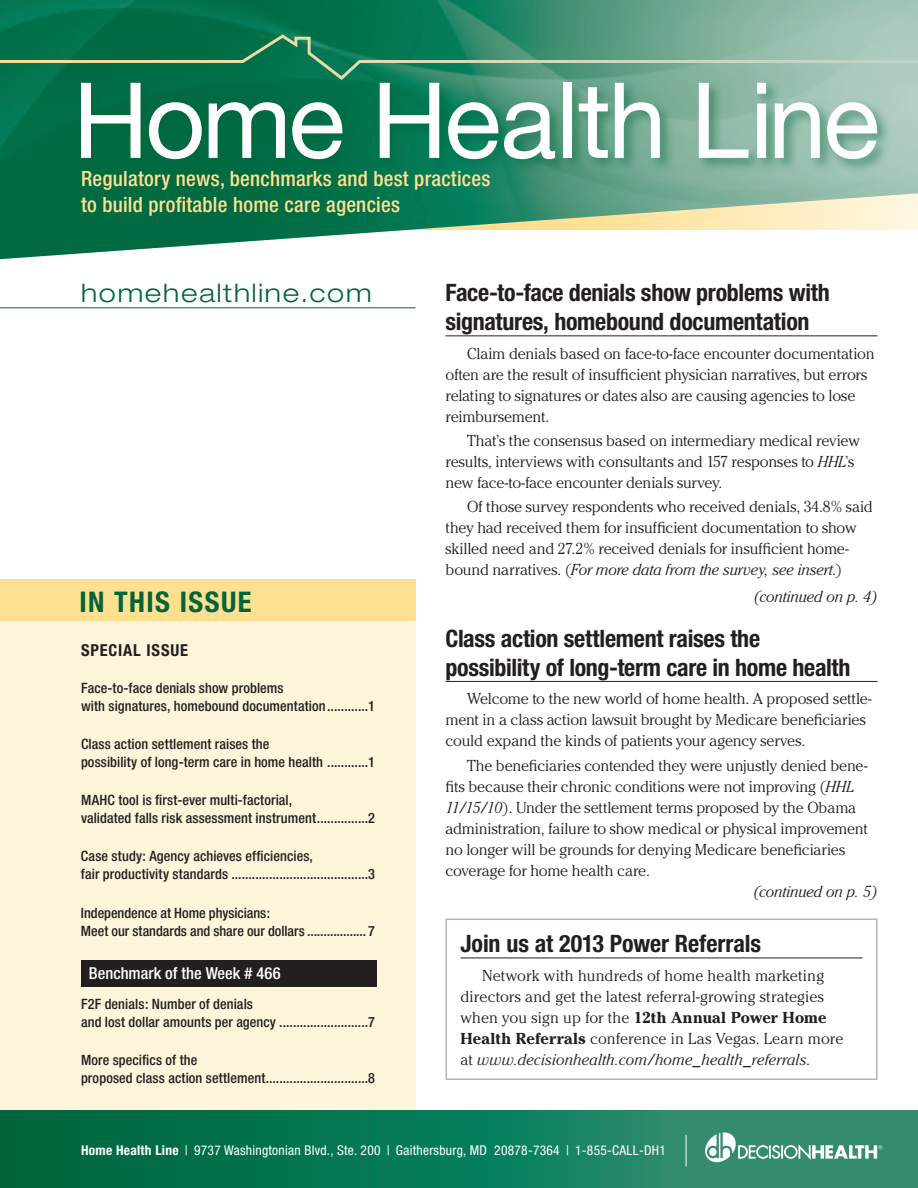
<style>
.page{position:relative;width:918px;height:1188px;background:#fff}
.page>*{position:absolute;margin:0;border:0;box-sizing:border-box;transform-origin:0 0}
.t1{font:105.15px "Helvetica Neue";letter-spacing:-.03em;color:#fff}
.t2{font:700 condensed 28.5px "Helvetica Neue";letter-spacing:.05em;color:#00653a}
.t3{font:300 expanded 25.5px "Helvetica Neue";letter-spacing:.07em;color:#00653a}
.t4{font:700 condensed 24px/28.8px "Helvetica Neue";letter-spacing:-.01em;color:#231f20}
.t5{font:500 condensed 21px/25.2px "Helvetica Neue";letter-spacing:.01em;color:#ffe090}
.t6{font:500 condensed 16.5px "Helvetica Neue";color:#fff}
.t7{font:700 condensed 16.5px "Helvetica Neue";letter-spacing:.05em;color:#231f20}
.t8{font:300 15.75px/21px "Cheltenham";letter-spacing:-.015em;color:#231f20}
.t9{font:300 15.75px/21px "Cheltenham";letter-spacing:.005em;color:#231f20}
.t10{font:italic 300 15.75px "Cheltenham";letter-spacing:-.015em;color:#231f20}
.t11{font:500 condensed 14.25px/18px "Helvetica Neue";letter-spacing:.005em;color:#231f20}
.t12{font:condensed 13.5px "Helvetica Neue";letter-spacing:.02em;color:#fff}
.s1{font-style:italic}
.s2{font-weight:700}
</style>
<div class="page">
<div style="left:0;top:579px;width:416px;height:609px;background:#fef5db"></div>
<div style="left:0;top:579px;width:416px;height:42px;background:#ffe090"></div>
<svg style="left:0;top:1111px;width:918px;height:77px;background:#117b57"></svg>
<svg style="left:705px;top:1132px;width:177px;height:30px"></svg>
<hr style="left:686px;top:1135px;width:1px;height:31px;background:#fff">
<img style="left:0;top:0;width:918px;height:259px">
<div style="left:76px;top:78px;width:816px;height:95px;background:#00653a;opacity:.51"></div>
<svg style="left:0;top:33px;width:918px;height:49px;background:#469475"></svg>
<hr style="left:0;top:307px;width:416px;height:1px;background:#00653a">
<hr style="left:446px;top:335px;width:432px;height:1px;background:#231f20">
<hr style="left:446px;top:681px;width:432px;height:1px;background:#231f20">
<div style="left:81px;top:960px;width:295px;height:27px;background:#231f20"></div>
<hr style="left:460px;top:958px;width:402px;height:1px;background:#231f20">
<div style="left:446px;top:919px;width:432px;height:161px;border:2px solid #b2b3b7"></div>
<h1 class="t1" style="left:73px;top:58px;width:808px">Home Health Line</h1>
<h3 class="t5" style="left:81px;top:166px;width:411px">Regulatory news, benchmarks and best practices to build profitable home care agencies</h3>
<h3 class="t3" style="left:81px;top:278px;width:292px">homehealthline.com</h3>
<h2 class="t2" style="left:79px;top:585px;width:174px">In This Issue</h2>
<p class="t7" style="left:81px;top:640px;width:109px">Special Issue</p>
<p class="t11" style="left:81px;top:678px;width:296px">Face-to-face denials show problems<br>with signatures, homebound documentation............1</p>
<p class="t11" style="left:81px;top:735px;width:296px">Class action settlement raises the<br>possibility of long-term care in home health ............1</p>
<p class="t11" style="left:81px;top:791px;width:295px">MAHC tool is first-ever multi-factorial,<br>validated falls risk assessment instrument...............2</p>
<p class="t11" style="left:81px;top:847px;width:296px">Case study: Agency achieves efficiencies,<br>fair productivity standards ........................................3</p>
<p class="t11" style="left:81px;top:903px;width:295px">Independence at Home physicians:<br>Meet our standards and share our dollars .................. 7</p>
<p class="t6" style="left:89px;top:964px;width:193px">Benchmark of the Week # 466</p>
<p class="t11" style="left:81px;top:994px;width:296px">F2F denials: Number of denials<br>and lost dollar amounts per agency ..........................7</p>
<p class="t11" style="left:81px;top:1051px;width:296px">More specifics of the<br>proposed class action settlement..............................8</p>
<h3 class="t4" style="left:446px;top:278px;width:386px">Face-to-face denials show problems with signatures, homebound documentation</h3>
<p class="t8" style="left:446px;top:343px;width:431px;text-indent:22px">Claim denials based on face-to-face encounter documentation often are the result of insufficient physician narratives, but errors relating to signatures or dates also are causing agencies to lose reimbursement.</p>
<p class="t8" style="left:446px;top:430px;width:416px;text-indent:22px">That’s the consensus based on intermediary medical review results, interviews with consultants and 157 responses to <span class="s1">HHL</span>’s new face-to-face encounter denials survey.</p>
<p class="t8" style="left:446px;top:496px;width:429px;text-indent:22px">Of those survey respondents who received denials, 34.8% said they had received them for insufficient documentation to show skilled need and 27.2% received denials for insufficient home&shy;bound narratives. (<span class="s1">For more data from the survey, see insert.</span>)</p>
<p class="t10" style="left:754px;top:588px;width:125px">(continued on p. 4)</p>
<h3 class="t4" style="left:446px;top:624px;width:407px">Class action settlement raises the possibility of long-term care in home health</h3>
<p class="t8" style="left:446px;top:688px;width:428px;text-indent:22px">Welcome to the new world of home health. A proposed settle&shy;ment in a class action lawsuit brought by Medicare beneficiaries could expand the kinds of patients your agency serves.</p>
<p class="t8" style="left:445px;top:755px;width:424px;text-indent:22px">The beneficiaries contended they were unjustly denied bene&shy;fits because their chronic conditions were not improving (<span class="s1">HHL 11/15/10</span>). Under the settlement terms proposed by the Obama administration, failure to show medical or physical improvement no longer will be grounds for denying Medicare beneficiaries coverage for home health care.</p>
<p class="t10" style="left:753px;top:882px;width:126px">(continued on p. 5)</p>
<h3 class="t4" style="left:460px;top:929px;width:302px">Join us at 2013 Power Referrals</h3>
<p class="t9" style="left:461px;top:965px;width:384px;text-indent:22px">Network with hundreds of home health marketing directors and get the latest referral-growing strategies when you sign up for the <span class="s2">12th Annual Power Home Health Referrals</span> conference in Las Vegas. Learn more at <span class="s1">www.decisionhealth.com/home_health_referrals</span>.</p>
<p class="t12" style="left:81px;top:1142px;width:586px"><span class="s2">Home Health Line</span> | 9737 Washingtonian Blvd., Ste. 200 | Gaithersburg, MD 20878-7364 | 1-855-CALL-DH1</p>
</div>
